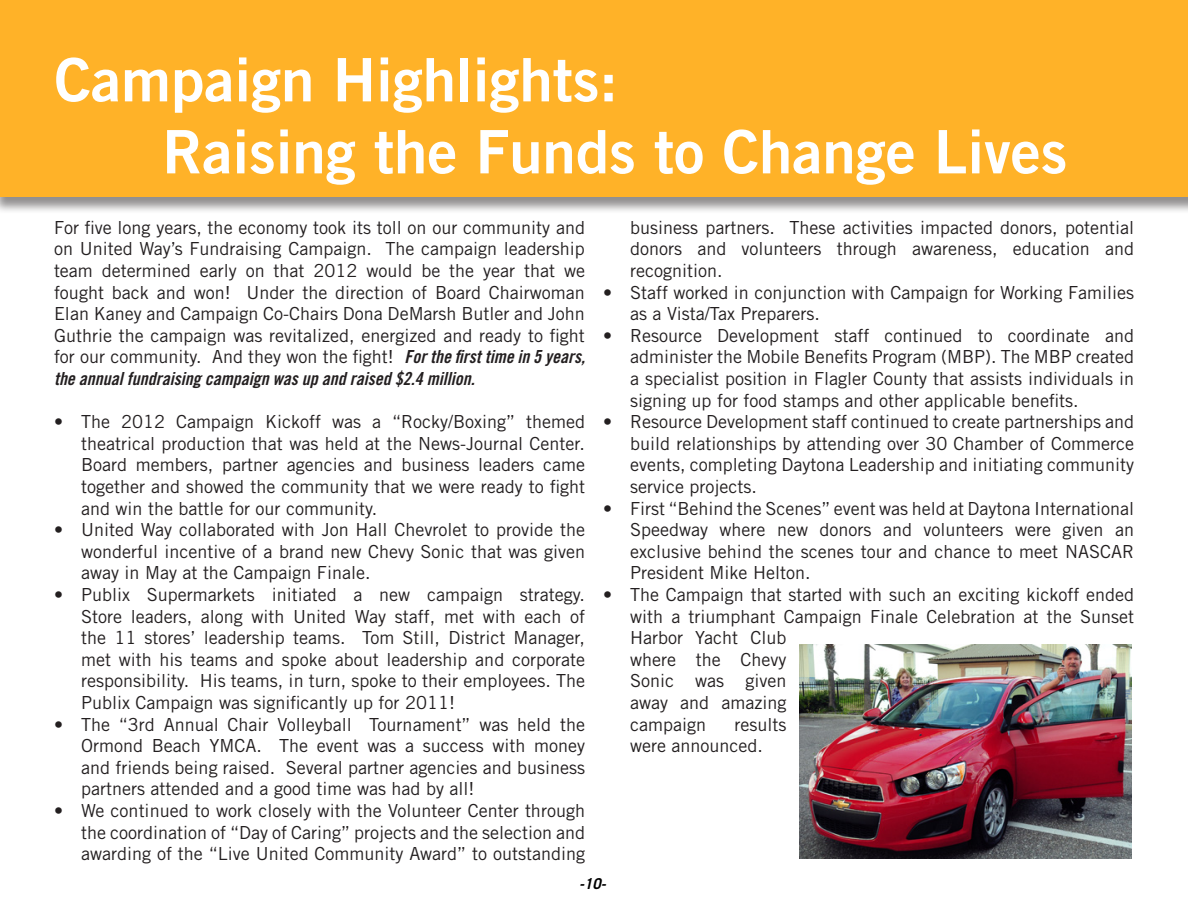
<style>
.page{position:relative;width:1188px;height:918px;background:#fff}
.page>*{position:absolute;margin:0;border:0;box-sizing:border-box;transform-origin:0 0}
.t1{font:60px/72px "Trade Gothic Bold Two";color:#fff}
.t2{font:18px/21.6px "Trade Gothic";color:#231f20;text-align:justify}
.t3{font:18px "Trade Gothic Bold Cond Twenty Obl";color:#231f20}
.t4{font:italic 700 15px "Trade Gothic";color:#000}
.s1{font-family:"Trade Gothic Bold Cond Twenty Obl"}
</style>
<div class="page">
<div style="left:0;top:0;width:1188px;height:214px;background:#231f20;opacity:.5"></div>
<div style="left:0;top:0;width:1188px;height:197px;background:#ffb228"></div>
<img style="left:800px;top:645px;width:331px;height:214px">
<h1 class="t1" style="left:162px;top:43px;width:906px;text-indent:-108px">Campaign Highlights:<br>Raising the Funds to Change Lives</h1>
<p class="t2" style="left:54px;top:216px;width:533px">For five long years, the economy took its toll on our community and on United Way’s Fundraising Campaign. The campaign leadership team determined early on that 2012 would be the year that we fought back and won! Under the direction of Board Chairwoman Elan Kaney and Campaign Co-Chairs Dona DeMarsh Butler and John Guthrie the campaign was revitalized, energized and ready to fight for our community. And they won the fight! <span class="s1">For the first time in 5 years,</span></p>
<p class="t3" style="left:54px;top:368px;width:422px">the annual fundraising campaign was up and raised $2.4 million.</p>
<p class="t2" style="left:81px;top:411px;width:506px;text-indent:-27px">• The 2012 Campaign Kickoff was a “Rocky/Boxing” themed theatrical production that was held at the News-Journal Center.<br>Board members, partner agencies and business leaders came together and showed the community that we were ready to fight and win the battle for our community.</p>
<p class="t2" style="left:81px;top:519px;width:506px;text-indent:-27px">• United Way collaborated with Jon Hall Chevrolet to provide the wonderful incentive of a brand new Chevy Sonic that was given away in May at the Campaign Finale.</p>
<p class="t2" style="left:81px;top:584px;width:506px;text-indent:-27px">• Publix Supermarkets initiated a new campaign strategy.<br>Store leaders, along with United Way staff, met with each of the 11 stores’ leadership teams. Tom Still, District Manager, met with his teams and spoke about leadership and corporate responsibility. His teams, in turn, spoke to their employees. The Publix Campaign was significantly up for 2011!</p>
<p class="t2" style="left:81px;top:713px;width:506px;text-indent:-27px">• The “3rd Annual Chair Volleyball Tournament” was held the Ormond Beach YMCA. The event was a success with money and friends being raised. Several partner agencies and business partners attended and a good time was had by all!</p>
<p class="t2" style="left:81px;top:800px;width:505px;text-indent:-27px">• We continued to work closely with the Volunteer Center through the coordination of “Day of Caring” projects and the selection and awarding of the “Live United Community Award” to outstanding</p>
<p class="t2" style="left:630px;top:216px;width:506px">business partners. These activities impacted donors, potential donors and volunteers through awareness, education and recognition.</p>
<p class="t2" style="left:630px;top:281px;width:506px;text-indent:-27px">• Staff worked in conjunction with Campaign for Working Families as a Vista/Tax Preparers.</p>
<p class="t2" style="left:630px;top:324px;width:506px;text-indent:-27px">• Resource Development staff continued to coordinate and administer the Mobile Benefits Program (MBP). The MBP created a specialist position in Flagler County that assists individuals in signing up for food stamps and other applicable benefits.</p>
<p class="t2" style="left:630px;top:411px;width:506px;text-indent:-27px">• Resource Development staff continued to create partnerships and build relationships by attending over 30 Chamber of Commerce events, completing Daytona Leadership and initiating community service projects.</p>
<p class="t2" style="left:630px;top:497px;width:506px;text-indent:-27px">• First “Behind the Scenes” event was held at Daytona International Speedway where new donors and volunteers were given an exclusive behind the scenes tour and chance to meet NASCAR President Mike Helton.</p>
<p class="t2" style="left:630px;top:584px;width:506px;text-align:left;text-indent:-27px">• The Campaign that started with such an exciting kickoff ended with a triumphant Campaign Finale Celebration at the Sunset<br>Harbor Yacht Club<br>where the Chevy<br>Sonic was given<br>away and amazing<br>campaign</p>
<p class="t2" style="left:630px;top:713px;width:158px;text-indent:104px">results were announced.</p>
<p class="t4" style="left:579px;top:875px;width:28px">-10-</p>
</div>
